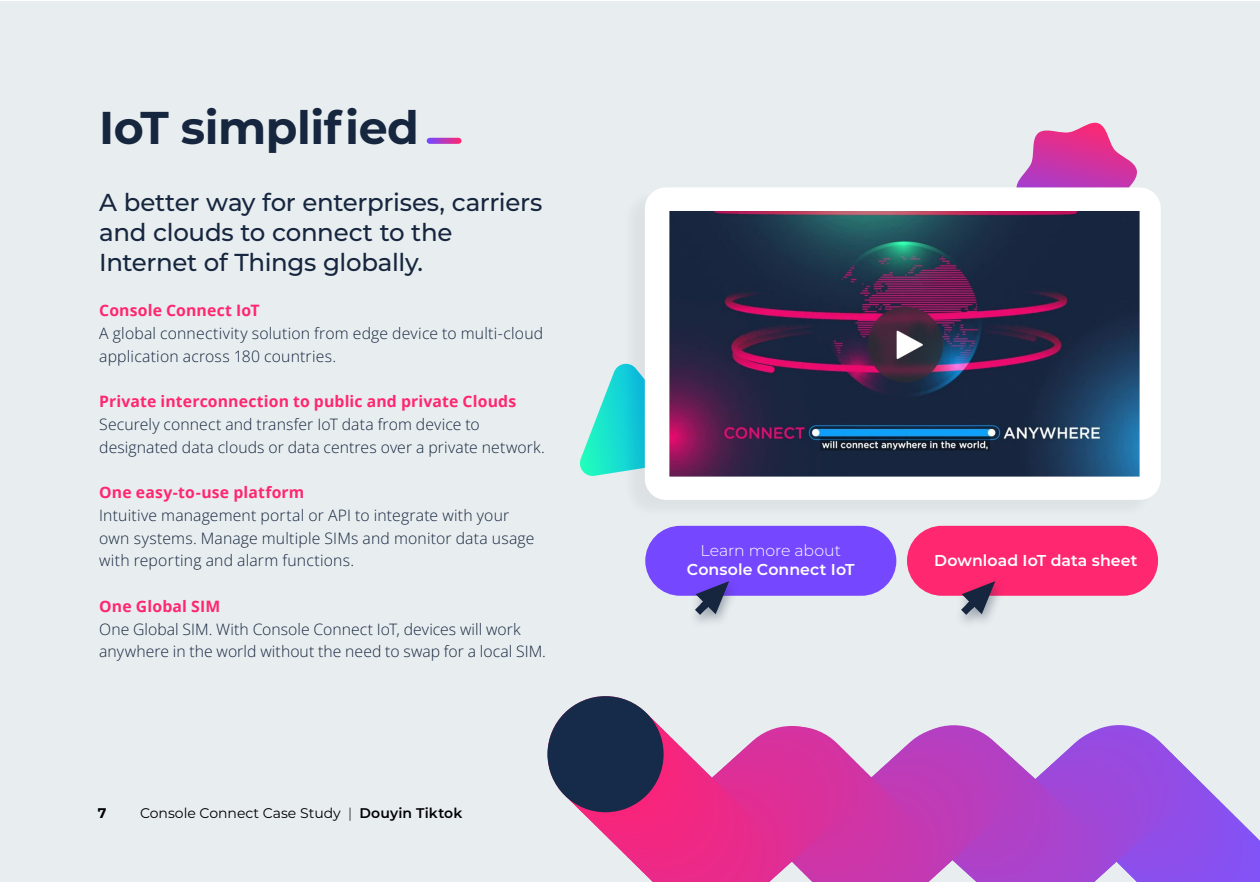
<style>
.page{position:relative;width:1260px;height:882px;background:#fff}
.page>*{position:absolute;margin:0;border:0;box-sizing:border-box;transform-origin:0 0}
.t1{font:700 45.85px "Montserrat";letter-spacing:-.01em;color:#16263f}
.t2{font:500 24.5px/29.8px "Montserrat";letter-spacing:-.01em;color:#16263f}
.t3{font:15.75px/22.8px "Open Sans";letter-spacing:.01em;color:#16263f}
.t4{font:700 15.75px "Open Sans";letter-spacing:.01em;color:#ff276f}
.t5{font:600 15.75px "Montserrat";letter-spacing:.005em;color:#fff}
.t6{font:300 15.75px "Montserrat";letter-spacing:-.005em;color:#fff}
.t7{font:14px "Montserrat";color:#000}
.t8{font:700 14px "Montserrat";color:#000}
.s1{font-weight:300}
.s2{font-weight:600}
</style>
<div class="page">
<div style="left:0;top:1px;width:1260px;height:881px;background:#e8edef"></div>
<svg style="left:430px;top:138px;width:29px;height:6px"></svg>
<svg style="left:579px;top:365px;width:42px;height:111px"></svg>
<svg style="left:1016px;top:123px;width:121px;height:64px"></svg>
<div style="left:621px;top:188px;width:536px;height:332px;background:#000;opacity:.05"></div>
<div style="left:645px;top:187px;width:516px;height:313px;background:#fff;border-radius:21px"></div>
<img style="left:670px;top:212px;width:470px;height:264px">
<div style="left:1061px;top:725px;width:116px;height:116px;background:#934ce5;border-radius:50%"></div>
<div style="left:1057px;top:727px;width:115px;height:116px;background:#944ce4;border-radius:50%"></div>
<div style="left:1047px;top:736px;width:116px;height:116px;background:#964be2;border-radius:50%"></div>
<div style="left:1037px;top:745px;width:116px;height:116px;background:#984ae0;border-radius:50%"></div>
<div style="left:1032px;top:750px;width:116px;height:115px;background:#994adf;border-radius:50%"></div>
<div style="left:896px;top:725px;width:116px;height:116px;background:#b33fc3;border-radius:50%"></div>
<div style="left:891px;top:727px;width:116px;height:116px;background:#b43fc2;border-radius:50%"></div>
<div style="left:881px;top:736px;width:116px;height:116px;background:#b63ec0;border-radius:50%"></div>
<div style="left:876px;top:740px;width:116px;height:116px;background:#b73ebf;border-radius:50%"></div>
<div style="left:867px;top:749px;width:116px;height:116px;background:#b93dbd;border-radius:50%"></div>
<div style="left:734px;top:726px;width:116px;height:116px;background:#d433a1;border-radius:50%"></div>
<div style="left:729px;top:730px;width:116px;height:116px;background:#d532a0;border-radius:50%"></div>
<div style="left:719px;top:739px;width:116px;height:116px;background:#d7329e;border-radius:50%"></div>
<div style="left:709px;top:748px;width:116px;height:116px;background:#d9319c;border-radius:50%"></div>
<div style="left:704px;top:752px;width:116px;height:116px;background:#d9309b;border-radius:50%"></div>
<svg style="left:622px;top:767px;width:638px;height:115px"></svg>
<div style="left:618px;top:765px;width:116px;height:116px;background:#eb2a89;border-radius:50%"></div>
<div style="left:613px;top:761px;width:116px;height:116px;background:#ec2988;border-radius:50%"></div>
<div style="left:608px;top:756px;width:116px;height:116px;background:#ed2987;border-radius:50%"></div>
<div style="left:604px;top:752px;width:116px;height:115px;background:#ee2986;border-radius:50%"></div>
<div style="left:599px;top:747px;width:116px;height:116px;background:#ee2885;border-radius:50%"></div>
<div style="left:594px;top:742px;width:116px;height:116px;background:#ef2884;border-radius:50%"></div>
<div style="left:590px;top:738px;width:116px;height:116px;background:#f02783;border-radius:50%"></div>
<div style="left:585px;top:733px;width:116px;height:116px;background:#f12782;border-radius:50%"></div>
<div style="left:580px;top:728px;width:116px;height:116px;background:#f22781;border-radius:50%"></div>
<div style="left:576px;top:724px;width:116px;height:116px;background:#f32680;border-radius:50%"></div>
<div style="left:571px;top:719px;width:116px;height:116px;background:#f4267f;border-radius:50%"></div>
<div style="left:566px;top:715px;width:116px;height:116px;background:#f5267e;border-radius:50%"></div>
<div style="left:562px;top:710px;width:115px;height:116px;background:#f6257d;border-radius:50%"></div>
<div style="left:557px;top:705px;width:116px;height:116px;background:#f7257c;border-radius:50%"></div>
<div style="left:552px;top:701px;width:116px;height:116px;background:#f8247b;border-radius:50%"></div>
<div style="left:548px;top:696px;width:116px;height:116px;background:#162b49;border-radius:50%"></div>
<div style="left:645px;top:526px;width:251px;height:70px;background:#7547ff;border-radius:35px"></div>
<div style="left:907px;top:526px;width:251px;height:70px;background:#ff276f;border-radius:35px"></div>
<div style="left:688px;top:578px;width:52px;height:51px;background:#16263f;opacity:.38"></div>
<svg style="left:695px;top:581px;width:34px;height:34px"></svg>
<div style="left:954px;top:578px;width:52px;height:51px;background:#16263f;opacity:.38"></div>
<svg style="left:961px;top:581px;width:34px;height:34px"></svg>
<h1 class="t1" style="left:99px;top:94px;width:321px">IoT simplified</h1>
<h2 class="t2" style="left:99px;top:187px;width:445px">A better way for enterprises, carriers and clouds to connect to the<br>Internet of Things globally.</h2>
<p class="t4" style="left:99px;top:299px;width:162px">Console Connect IoT</p>
<p class="t3" style="left:99px;top:321px;width:446px">A global connectivity solution from edge device to multi-cloud application across 180 countries.</p>
<p class="t4" style="left:99px;top:390px;width:419px">Private interconnection to public and private Clouds</p>
<p class="t3" style="left:99px;top:412px;width:447px">Securely connect and transfer IoT data from device to designated data clouds or data centres over a private network.</p>
<p class="t4" style="left:99px;top:481px;width:207px">One easy-to-use platform</p>
<p class="t3" style="left:99px;top:503px;width:437px">Intuitive management portal or API to integrate with your own systems. Manage multiple SIMs and monitor data usage with reporting and alarm functions.</p>
<p class="t4" style="left:99px;top:595px;width:123px">One Global SIM</p>
<p class="t3" style="left:99px;top:617px;width:448px">One Global SIM. With Console Connect IoT, devices will work anywhere in the world without the need to swap for a local SIM.</p>
<p class="t8" style="left:98px;top:803px;width:10px">7</p>
<p class="t7" style="left:140px;top:804px;width:324px">Console Connect Case Study <span class="s1">|</span> <span class="s2">Douyin Tiktok</span></p>
<p class="t6" style="left:701px;top:540px;width:142px">Learn more about</p>
<p class="t5" style="left:687px;top:559px;width:169px">Console Connect IoT</p>
<p class="t5" style="left:934px;top:549px;width:205px">Download IoT data sheet</p>
</div>
